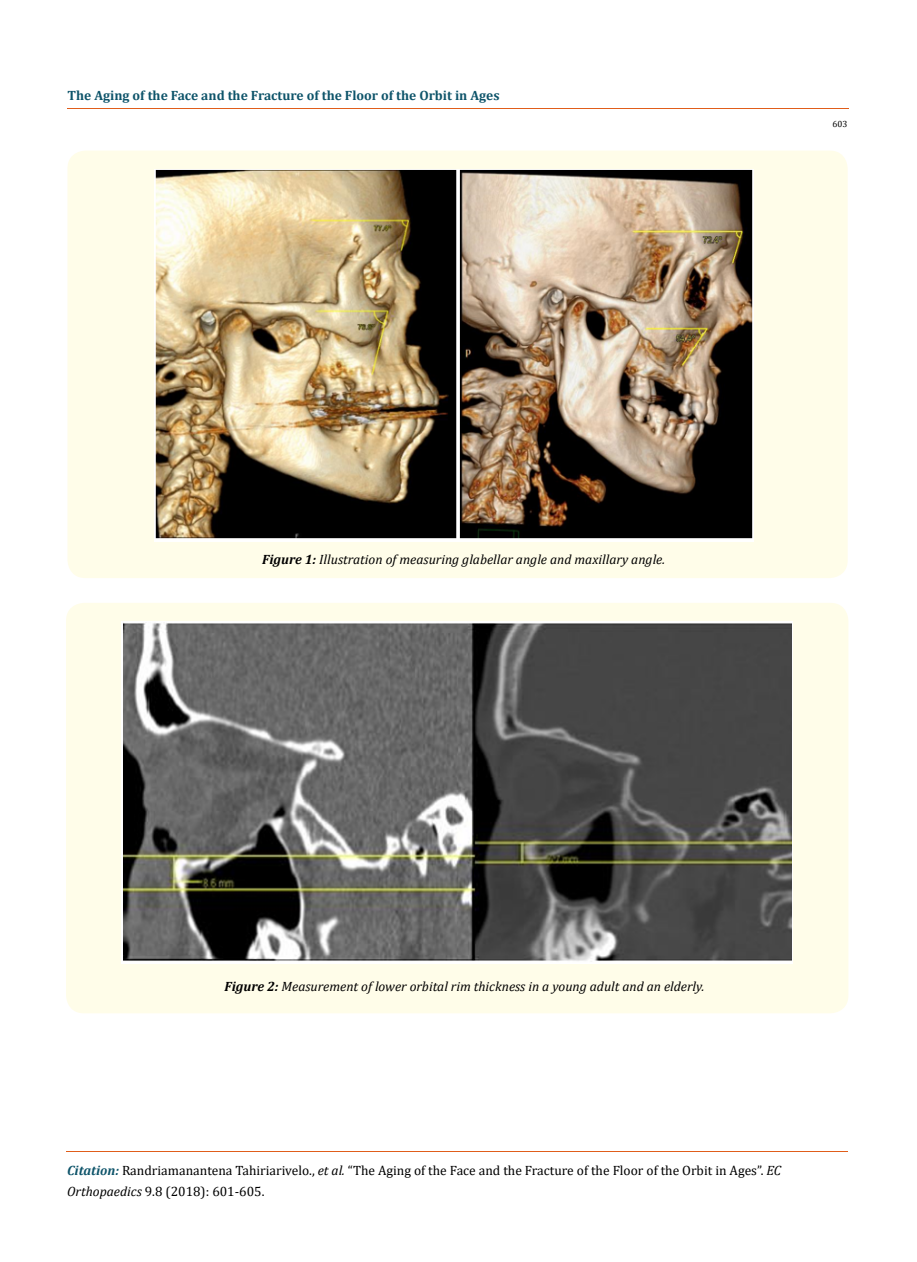
<style>
.page{position:relative;width:917px;height:1262px;background:#fff}
.page>*{position:absolute;margin:0;border:0;box-sizing:border-box;transform-origin:0 0}
.t1{font:13.5px/21px "Cambria";color:#000}
.t2{font:italic 13.5px "Cambria";color:#000}
.t3{font:700 13.5px "Cambria";color:#0e546a}
.t4{font:9px "Cambria";color:#000}
.s1{font-weight:700}
.s2{font-weight:700;font-style:italic;color:#0e546a}
.s3{font-style:italic}
</style>
<div class="page">
<hr style="left:66px;top:1151px;width:781px;height:1px;background:#e05d1a">
<div style="left:67px;top:151px;width:780px;height:427px;background:#fffde9;border-radius:18px"></div>
<img style="left:155px;top:169px;width:598px;height:372px">
<div style="left:66px;top:603px;width:782px;height:410px;background:#fffde9;border-radius:18px"></div>
<img style="left:122px;top:621px;width:670px;height:342px">
<p class="t3" style="left:68px;top:86px;width:433px">The Aging of the Face and the Fracture of the Floor of the Orbit in Ages</p>
<p class="t4" style="left:832px;top:119px;width:16px">603</p>
<p class="t2" style="left:262px;top:549px;width:404px"><span class="s1">Figure 1:</span> Illustration of measuring glabellar angle and maxillary angle.</p>
<p class="t2" style="left:224px;top:977px;width:481px"><span class="s1">Figure 2:</span> Measurement of lower orbital rim thickness in a young adult and an elderly.</p>
<p class="t1" style="left:67px;top:1160px;width:715px"><span class="s2">Citation:</span> Randriamanantena Tahiriarivelo., <span class="s3">et al.</span> “The Aging of the Face and the Fracture of the Floor of the Orbit in Ages”. <span class="s3">EC<br>Orthopaedics</span> 9.8 (2018): 601-605.</p>
</div>
